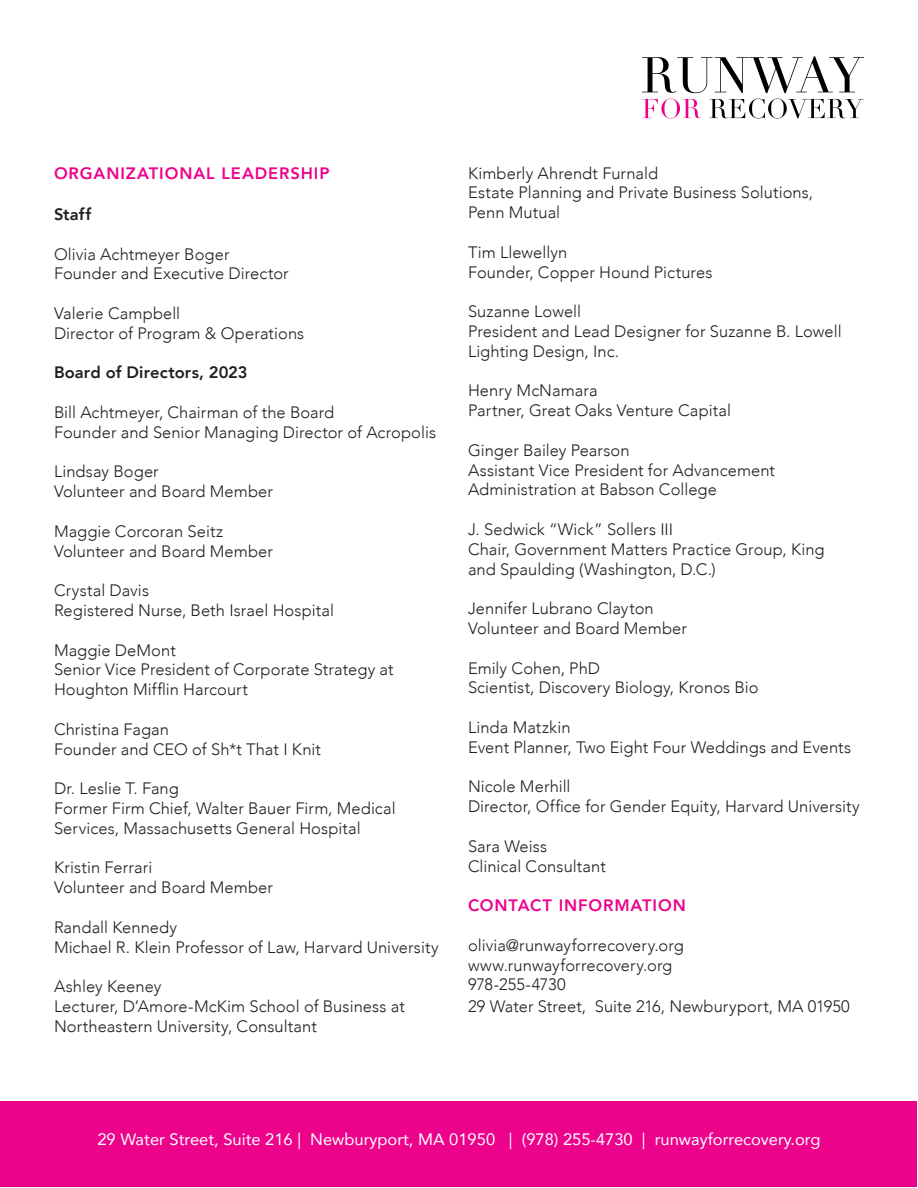
<style>
.page{position:relative;width:918px;height:1188px;background:#fff}
.page>*{position:absolute;margin:0;border:0;box-sizing:border-box;transform-origin:0 0}
.t1{font:300 16.5px/19.8px "Avenir";letter-spacing:.005em;color:#231f20}
.t2{font:16.5px "Avenir";color:#fff}
.t3{font:800 16.5px "Avenir";letter-spacing:.055em;color:#ed028c}
.t4{font:800 16.5px "Avenir";letter-spacing:.005em;color:#231f20}
</style>
<div class="page">
<div style="left:1px;top:1102px;width:916px;height:85px;background:#ed028c"></div>
<svg style="left:642px;top:56px;width:222px;height:37px"></svg>
<svg style="left:642px;top:99px;width:59px;height:19px"></svg>
<svg style="left:709px;top:99px;width:155px;height:19px"></svg>
<p class="t3" style="left:54px;top:160px;width:277px">ORGANIZATIONAL LEADERSHIP</p>
<p class="t4" style="left:54px;top:201px;width:39px">Staff</p>
<p class="t1" style="left:54px;top:244px;width:177px">Olivia Achtmeyer Boger</p>
<p class="t1" style="left:54px;top:264px;width:236px">Founder and Executive Director</p>
<p class="t1" style="left:54px;top:303px;width:128px">Valerie Campbell</p>
<p class="t1" style="left:54px;top:323px;width:252px">Director of Program &amp; Operations</p>
<p class="t4" style="left:54px;top:360px;width:195px">Board of Directors, 2023</p>
<p class="t1" style="left:54px;top:402px;width:282px">Bill Achtmeyer, Chairman of the Board</p>
<p class="t1" style="left:54px;top:422px;width:384px">Founder and Senior Managing Director of Acropolis</p>
<p class="t1" style="left:54px;top:462px;width:106px">Lindsay Boger</p>
<p class="t1" style="left:54px;top:482px;width:220px">Volunteer and Board Member</p>
<p class="t1" style="left:54px;top:521px;width:171px">Maggie Corcoran Seitz</p>
<p class="t1" style="left:54px;top:541px;width:220px">Volunteer and Board Member</p>
<p class="t1" style="left:54px;top:581px;width:97px">Crystal Davis</p>
<p class="t1" style="left:54px;top:600px;width:282px">Registered Nurse, Beth Israel Hospital</p>
<p class="t1" style="left:54px;top:640px;width:123px">Maggie DeMont</p>
<p class="t1" style="left:54px;top:660px;width:341px">Senior Vice President of Corporate Strategy at<br>Houghton Mifflin Harcourt</p>
<p class="t1" style="left:54px;top:719px;width:117px">Christina Fagan</p>
<p class="t1" style="left:54px;top:739px;width:269px">Founder and CEO of Sh*t That I Knit</p>
<p class="t1" style="left:54px;top:779px;width:126px">Dr. Leslie T. Fang</p>
<p class="t1" style="left:54px;top:798px;width:343px">Former Firm Chief, Walter Bauer Firm, Medical<br>Services, Massachusetts General Hospital</p>
<p class="t1" style="left:54px;top:858px;width:100px">Kristin Ferrari</p>
<p class="t1" style="left:54px;top:878px;width:220px">Volunteer and Board Member</p>
<p class="t1" style="left:54px;top:917px;width:125px">Randall Kennedy</p>
<p class="t1" style="left:54px;top:937px;width:386px">Michael R. Klein Professor of Law, Harvard University</p>
<p class="t1" style="left:54px;top:977px;width:109px">Ashley Keeney</p>
<p class="t1" style="left:54px;top:996px;width:353px">Lecturer, D’Amore-McKim School of Business at<br>Northeastern University, Consultant</p>
<p class="t1" style="left:468px;top:163px;width:192px">Kimberly Ahrendt Furnald</p>
<p class="t1" style="left:468px;top:183px;width:347px">Estate Planning and Private Business Solutions,<br>Penn Mutual</p>
<p class="t1" style="left:468px;top:242px;width:101px">Tim Llewellyn</p>
<p class="t1" style="left:468px;top:262px;width:246px">Founder, Copper Hound Pictures</p>
<p class="t1" style="left:468px;top:302px;width:115px">Suzanne Lowell</p>
<p class="t1" style="left:468px;top:321px;width:375px">President and Lead Designer for Suzanne B. Lowell<br>Lighting Design, Inc.</p>
<p class="t1" style="left:468px;top:381px;width:131px">Henry McNamara</p>
<p class="t1" style="left:468px;top:401px;width:265px">Partner, Great Oaks Venture Capital</p>
<p class="t1" style="left:468px;top:440px;width:163px">Ginger Bailey Pearson</p>
<p class="t1" style="left:468px;top:460px;width:309px">Assistant Vice President for Advancement<br>Administration at Babson College</p>
<p class="t1" style="left:468px;top:519px;width:207px">J. Sedwick “Wick” Sollers III</p>
<p class="t1" style="left:468px;top:539px;width:358px">Chair, Government Matters Practice Group, King and Spaulding (Washington, D.C.)</p>
<p class="t1" style="left:468px;top:599px;width:187px">Jennifer Lubrano Clayton</p>
<p class="t1" style="left:468px;top:618px;width:220px">Volunteer and Board Member</p>
<p class="t1" style="left:468px;top:658px;width:134px">Emily Cohen, PhD</p>
<p class="t1" style="left:468px;top:678px;width:292px">Scientist, Discovery Biology, Kronos Bio</p>
<p class="t1" style="left:468px;top:717px;width:104px">Linda Matzkin</p>
<p class="t1" style="left:468px;top:737px;width:385px">Event Planner, Two Eight Four Weddings and Events</p>
<p class="t1" style="left:468px;top:777px;width:104px">Nicole Merhill</p>
<p class="t1" style="left:468px;top:797px;width:393px">Director, Office for Gender Equity, Harvard University</p>
<p class="t1" style="left:468px;top:836px;width:81px">Sara Weiss</p>
<p class="t1" style="left:468px;top:856px;width:139px">Clinical Consultant</p>
<p class="t3" style="left:468px;top:893px;width:219px">CONTACT INFORMATION</p>
<p class="t1" style="left:468px;top:935px;width:217px">olivia@runwayforrecovery.org</p>
<p class="t1" style="left:468px;top:955px;width:206px">www.runwayforrecovery.org</p>
<p class="t1" style="left:468px;top:975px;width:99px">978-255-4730</p>
<p class="t1" style="left:468px;top:996px;width:383px">29 Water Street, Suite 216, Newburyport, MA 01950</p>
<p class="t2" style="left:97px;top:1126px;width:725px">29 Water Street, Suite 216 | Newburyport, MA 01950 | (978) 255-4730 | runwayforrecovery.org</p>
</div>
